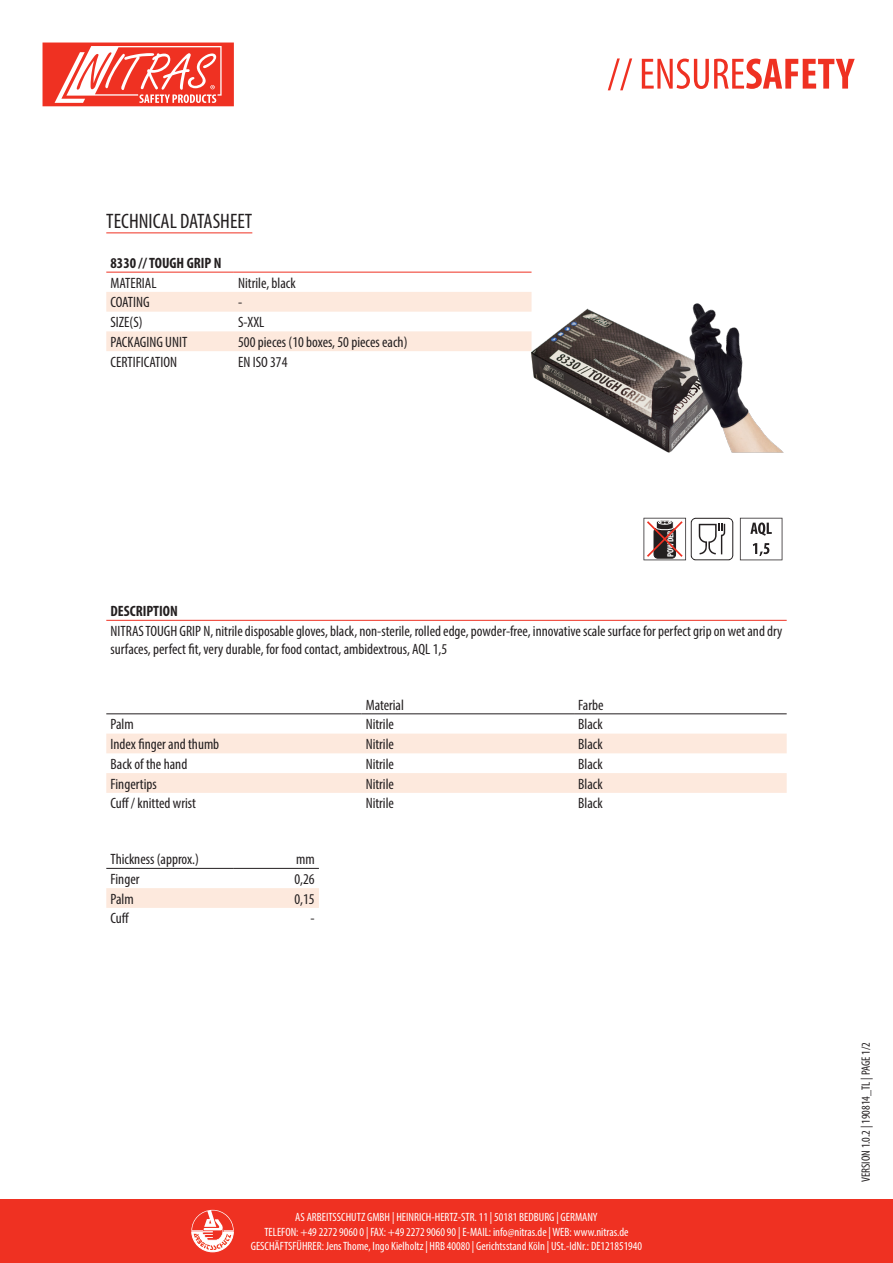
<style>
.page{position:relative;width:893px;height:1263px;background:#fff}
.page>*{position:absolute;margin:0;border:0;box-sizing:border-box;transform-origin:0 0}
.t1{font:condensed 21px "Myriad Pro";color:#231f20}
.t2{font:condensed 15px/18px "Myriad Pro";color:#231f20}
.t3{font:700 condensed 15px "Myriad Pro";color:#231f20}
.t4{font:condensed 12px/14.4px "Myriad Pro";color:#fff;text-align:center}
.t5{font:condensed 12px "Myriad Pro";color:#231f20}
.t6{font:700 condensed 8.85px "Myriad Pro";color:#fff}
</style>
<div class="page">
<div style="left:0;top:1199px;width:893px;height:64px;background:#ef3122"></div>
<svg style="left:608px;top:58px;width:247px;height:32px"></svg>
<svg style="left:191px;top:1210px;width:43px;height:42px"></svg>
<svg style="left:43px;top:43px;width:191px;height:63px"></svg>
<hr style="left:106px;top:232px;width:146px;height:1px;background:#ef3122">
<svg style="left:106px;top:292px;width:425px;height:59px"></svg>
<hr style="left:106px;top:272px;width:128px;height:1px;background:#ef3122">
<hr style="left:234px;top:272px;width:297px;height:1px;background:#ef3122">
<img style="left:531px;top:271px;width:253px;height:182px">
<svg style="left:643px;top:518px;width:90px;height:42px"></svg>
<svg style="left:740px;top:518px;width:42px;height:42px"></svg>
<hr style="left:106px;top:620px;width:681px;height:1px;background:#ef3122">
<svg style="left:106px;top:714px;width:681px;height:20px"></svg>
<svg style="left:106px;top:734px;width:681px;height:59px"></svg>
<hr style="left:106px;top:713px;width:255px;height:1px;background:#231f20">
<hr style="left:361px;top:713px;width:213px;height:1px;background:#231f20">
<hr style="left:574px;top:713px;width:213px;height:1px;background:#231f20">
<div style="left:106px;top:888px;width:213px;height:20px;background:#fde9dd"></div>
<hr style="left:106px;top:868px;width:128px;height:1px;background:#231f20">
<hr style="left:234px;top:868px;width:85px;height:1px;background:#231f20">
<p class="t1" style="left:106px;top:209px;width:148px">TECHNICAL DATASHEET</p>
<p class="t3" style="left:111px;top:253px;width:113px">8330 // TOUGH GRIP N</p>
<p class="t2" style="left:111px;top:273px;width:47px">MATERIAL</p>
<p class="t2" style="left:238px;top:273px;width:59px">Nitrile, black</p>
<p class="t2" style="left:111px;top:293px;width:41px">COATING</p>
<p class="t2" style="left:238px;top:293px;width:6px">-</p>
<p class="t2" style="left:111px;top:313px;width:34px">SIZE(S)</p>
<p class="t2" style="left:238px;top:313px;width:28px">S-XXL</p>
<p class="t2" style="left:111px;top:333px;width:78px">PACKAGING UNIT</p>
<p class="t2" style="left:238px;top:333px;width:171px">500 pieces (10 boxes, 50 pieces each)</p>
<p class="t2" style="left:111px;top:352px;width:68px">CERTIFICATION</p>
<p class="t2" style="left:238px;top:352px;width:51px">EN ISO 374</p>
<p class="t6" style="left:665px;top:557px;width:28px;rotate:-90deg">POWDER</p>
<p class="t3" style="left:111px;top:602px;width:69px">DESCRIPTION</p>
<p class="t2" style="left:111px;top:622px;width:673px">NITRAS TOUGH GRIP N, nitrile disposable gloves, black, non-sterile, rolled edge, powder-free, innovative scale surface for perfect grip on wet and dry surfaces, perfect fit, very durable, for food contact, ambidextrous, AQL 1,5</p>
<p class="t2" style="left:366px;top:695px;width:40px">Material</p>
<p class="t2" style="left:578px;top:695px;width:27px">Farbe</p>
<p class="t2" style="left:111px;top:715px;width:25px">Palm</p>
<p class="t2" style="left:366px;top:715px;width:30px">Nitrile</p>
<p class="t2" style="left:578px;top:715px;width:26px">Black</p>
<p class="t2" style="left:111px;top:735px;width:110px">Index finger and thumb</p>
<p class="t2" style="left:366px;top:735px;width:30px">Nitrile</p>
<p class="t2" style="left:578px;top:735px;width:26px">Black</p>
<p class="t2" style="left:111px;top:755px;width:78px">Back of the hand</p>
<p class="t2" style="left:366px;top:755px;width:30px">Nitrile</p>
<p class="t2" style="left:578px;top:755px;width:26px">Black</p>
<p class="t2" style="left:111px;top:774px;width:48px">Fingertips</p>
<p class="t2" style="left:366px;top:774px;width:30px">Nitrile</p>
<p class="t2" style="left:578px;top:774px;width:26px">Black</p>
<p class="t2" style="left:111px;top:794px;width:87px">Cuff / knitted wrist</p>
<p class="t2" style="left:366px;top:794px;width:30px">Nitrile</p>
<p class="t2" style="left:578px;top:794px;width:26px">Black</p>
<p class="t2" style="left:111px;top:850px;width:90px">Thickness (approx.)</p>
<p class="t2" style="left:296px;top:850px;width:20px">mm</p>
<p class="t2" style="left:111px;top:870px;width:30px">Finger</p>
<p class="t2" style="left:294px;top:870px;width:22px">0,26</p>
<p class="t2" style="left:111px;top:889px;width:25px">Palm</p>
<p class="t2" style="left:294px;top:889px;width:22px">0,15</p>
<p class="t2" style="left:111px;top:909px;width:20px">Cuff</p>
<p class="t2" style="left:310px;top:909px;width:6px">-</p>
<p class="t4" style="left:251px;top:1210px;width:393px">AS ARBEITSSCHUTZ GMBH | HEINRICH-HERTZ-STR. 11 | 50181 BEDBURG | GERMANY<br>TELEFON: +49 2272 9060 0 | FAX: +49 2272 9060 90 | E-MAIL: info@nitras.de | WEB: www.nitras.de<br>GESCHÄFTSFÜHRER: Jens Thome, Ingo Kielholtz | HRB 40080 | Gerichtsstand Köln | USt.-IdNr.: DE121851940</p>
<p class="t5" style="left:859px;top:1182px;width:141px;rotate:-90deg">VERSION 1.0.2 | 190814_TL | PAGE 1/2</p>
</div>
